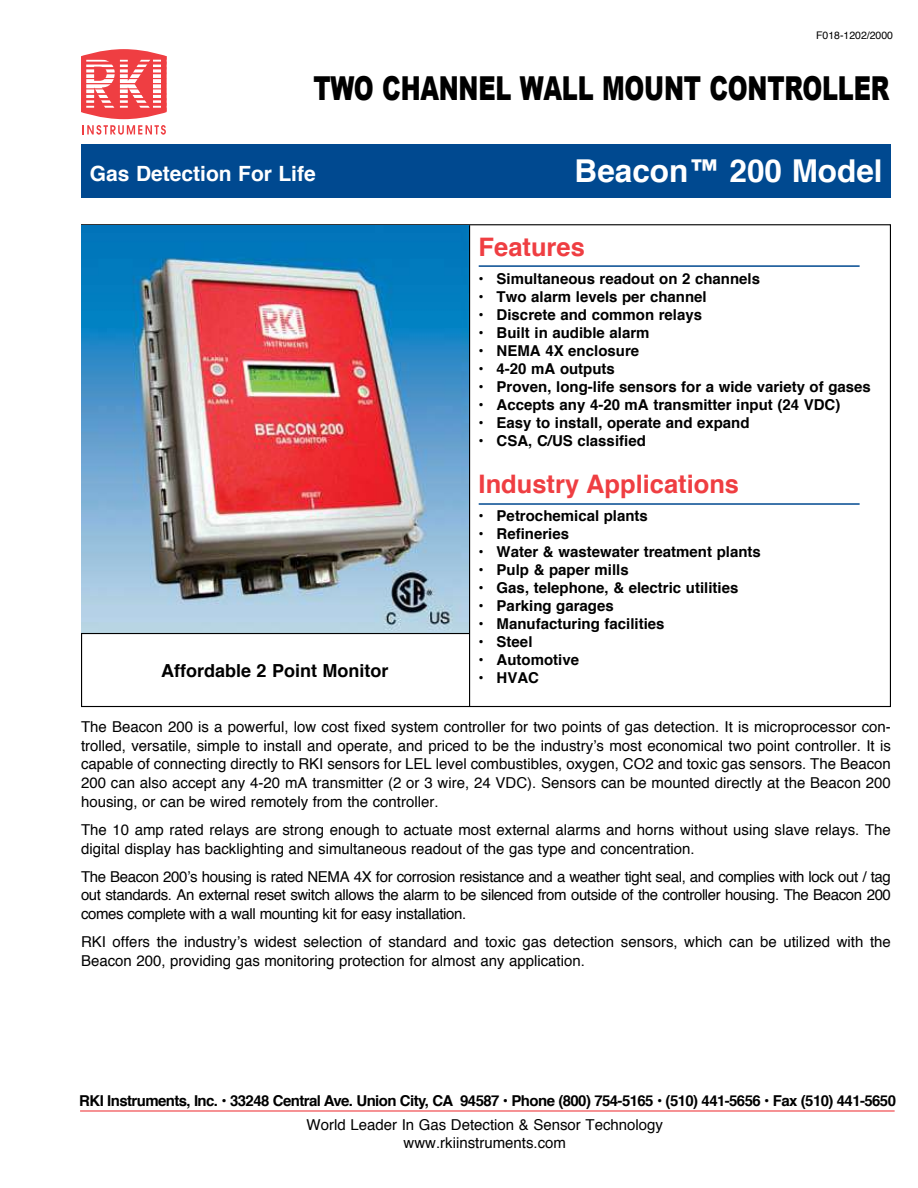
<style>
.page{position:relative;width:918px;height:1188px;background:#fff}
.page>*{position:absolute;margin:0;border:0;box-sizing:border-box;transform-origin:0 0}
.t1{font:900 33px "Arial";letter-spacing:-.01em;color:#000;scale:.73 1}
.t2{font:700 31.5px "Helvetica";color:#fff}
.t3{font:700 25.5px "Helvetica";color:#ef3e42}
.t4{font:700 21px "Helvetica";color:#fff}
.t5{font:700 18px "Helvetica";color:#000}
.t6{font:15px/18.6px "Helvetica";color:#000;text-align:justify}
.t7{font:700 15px "Helvetica";color:#000}
.t8{font:700 15px "Helvetica";letter-spacing:-.04em;color:#000}
.t9{font:10.5px "Helvetica";color:#000}
</style>
<div class="page">
<img style="left:81px;top:225px;width:388px;height:408px">
<div style="left:81px;top:144px;width:810px;height:53px;background:#004990"></div>
<svg style="left:83px;top:125px;width:83px;height:10px"></svg>
<svg style="left:81px;top:49px;width:86px;height:70px"></svg>
<svg style="left:153px;top:60px;width:8px;height:48px"></svg>
<hr style="left:82px;top:56px;width:85px;height:4px;background:#ef3e42">
<hr style="left:82px;top:62px;width:84px;height:3px;background:#ef3e42">
<hr style="left:81px;top:67px;width:85px;height:2px;background:#ef3e42">
<hr style="left:81px;top:72px;width:85px;height:2px;background:#ef3e42">
<hr style="left:81px;top:78px;width:85px;height:1px;background:#ef3e42">
<hr style="left:82px;top:108px;width:85px;height:3px;background:#ef3e42">
<hr style="left:82px;top:103px;width:84px;height:3px;background:#ef3e42">
<hr style="left:81px;top:98px;width:85px;height:2px;background:#ef3e42">
<hr style="left:81px;top:93px;width:85px;height:2px;background:#ef3e42">
<hr style="left:81px;top:88px;width:85px;height:1px;background:#ef3e42">
<hr style="left:81px;top:83px;width:85px;height:1px;background:#ef3e42">
<hr style="left:80px;top:1110px;width:815px;height:2px;background:#ef3e42">
<hr style="left:479px;top:265px;width:381px;height:2px;background:#004990">
<hr style="left:479px;top:503px;width:381px;height:2px;background:#004990">
<hr style="left:81px;top:633px;width:388px;height:1px;background:#000">
<hr style="left:469px;top:225px;width:1px;height:482px;background:#000">
<p class="t9" style="left:816px;top:27px;width:79px">F018-1202/2000</p>
<h1 class="t1" style="left:313px;top:64px;width:791px">TWO CHANNEL WALL MOUNT CONTROLLER</h1>
<h3 class="t4" style="left:90px;top:157px;width:227px">Gas Detection For Life</h3>
<h2 class="t2" style="left:575px;top:145px;width:310px">Beacon™ 200 Model</h2>
<h3 class="t3" style="left:479px;top:227px;width:108px">Features</h3>
<p class="t7" style="left:479px;top:267px;width:283px">• Simultaneous readout on 2 channels</p>
<p class="t7" style="left:479px;top:285px;width:230px">• Two alarm levels per channel</p>
<p class="t7" style="left:479px;top:303px;width:225px">• Discrete and common relays</p>
<p class="t7" style="left:479px;top:321px;width:172px">• Built in audible alarm</p>
<p class="t7" style="left:479px;top:339px;width:162px">• NEMA 4X enclosure</p>
<p class="t7" style="left:479px;top:357px;width:138px">• 4-20 mA outputs</p>
<p class="t7" style="left:479px;top:375px;width:394px">• Proven, long-life sensors for a wide variety of gases</p>
<p class="t7" style="left:479px;top:393px;width:363px">• Accepts any 4-20 mA transmitter input (24 VDC)</p>
<p class="t7" style="left:479px;top:411px;width:272px">• Easy to install, operate and expand</p>
<p class="t7" style="left:479px;top:429px;width:169px">• CSA, C/US classified</p>
<h3 class="t3" style="left:479px;top:464px;width:262px">Industry Applications</h3>
<p class="t7" style="left:479px;top:503px;width:171px">• Petrochemical plants</p>
<p class="t7" style="left:479px;top:521px;width:92px">• Refineries</p>
<p class="t7" style="left:479px;top:539px;width:284px">• Water &amp; wastewater treatment plants</p>
<p class="t7" style="left:479px;top:557px;width:152px">• Pulp &amp; paper mills</p>
<p class="t7" style="left:479px;top:575px;width:261px">• Gas, telephone, &amp; electric utilities</p>
<p class="t7" style="left:479px;top:593px;width:137px">• Parking garages</p>
<p class="t7" style="left:479px;top:611px;width:187px">• Manufacturing facilities</p>
<p class="t7" style="left:479px;top:629px;width:55px">• Steel</p>
<p class="t7" style="left:479px;top:647px;width:102px">• Automotive</p>
<p class="t7" style="left:479px;top:665px;width:62px">• HVAC</p>
<p class="t6" style="left:81px;top:718px;width:811px">The Beacon 200 is a powerful, low cost fixed system controller for two points of gas detection. It is microprocessor con&shy;trolled, versatile, simple to install and operate, and priced to be the industry’s most economical two point controller. It is capable of connecting directly to RKI sensors for LEL level combustibles, oxygen, CO2 and toxic gas sensors. The Beacon 200 can also accept any 4-20 mA transmitter (2 or 3 wire, 24 VDC). Sensors can be mounted directly at the Beacon 200 housing, or can be wired remotely from the controller.</p>
<p class="t6" style="left:81px;top:821px;width:811px">The 10 amp rated relays are strong enough to actuate most external alarms and horns without using slave relays. The digital display has backlighting and simultaneous readout of the gas type and concentration.</p>
<p class="t6" style="left:81px;top:868px;width:811px">The Beacon 200’s housing is rated NEMA 4X for corrosion resistance and a weather tight seal, and complies with lock out / tag out standards. An external reset switch allows the alarm to be silenced from outside of the controller housing. The Beacon 200 comes complete with a wall mounting kit for easy installation.</p>
<p class="t6" style="left:81px;top:933px;width:811px">RKI offers the industry’s widest selection of standard and toxic gas detection sensors, which can be utilized with the<br>Beacon 200, providing gas monitoring protection for almost any application.</p>
<p class="t5" style="left:161px;top:656px;width:229px">Affordable 2 Point Monitor</p>
<p class="t8" style="left:79px;top:1088px;width:818px">RKI Instruments, Inc. • 33248 Central Ave. Union City, CA 94587 • Phone (800) 754-5165 • (510) 441-5656 • Fax (510) 441-5650</p>
<p class="t6" style="left:307px;top:1116px;width:358px;line-height:18px;text-align:center">World Leader In Gas Detection &amp; Sensor Technology www.rkiinstruments.com</p>
</div>
